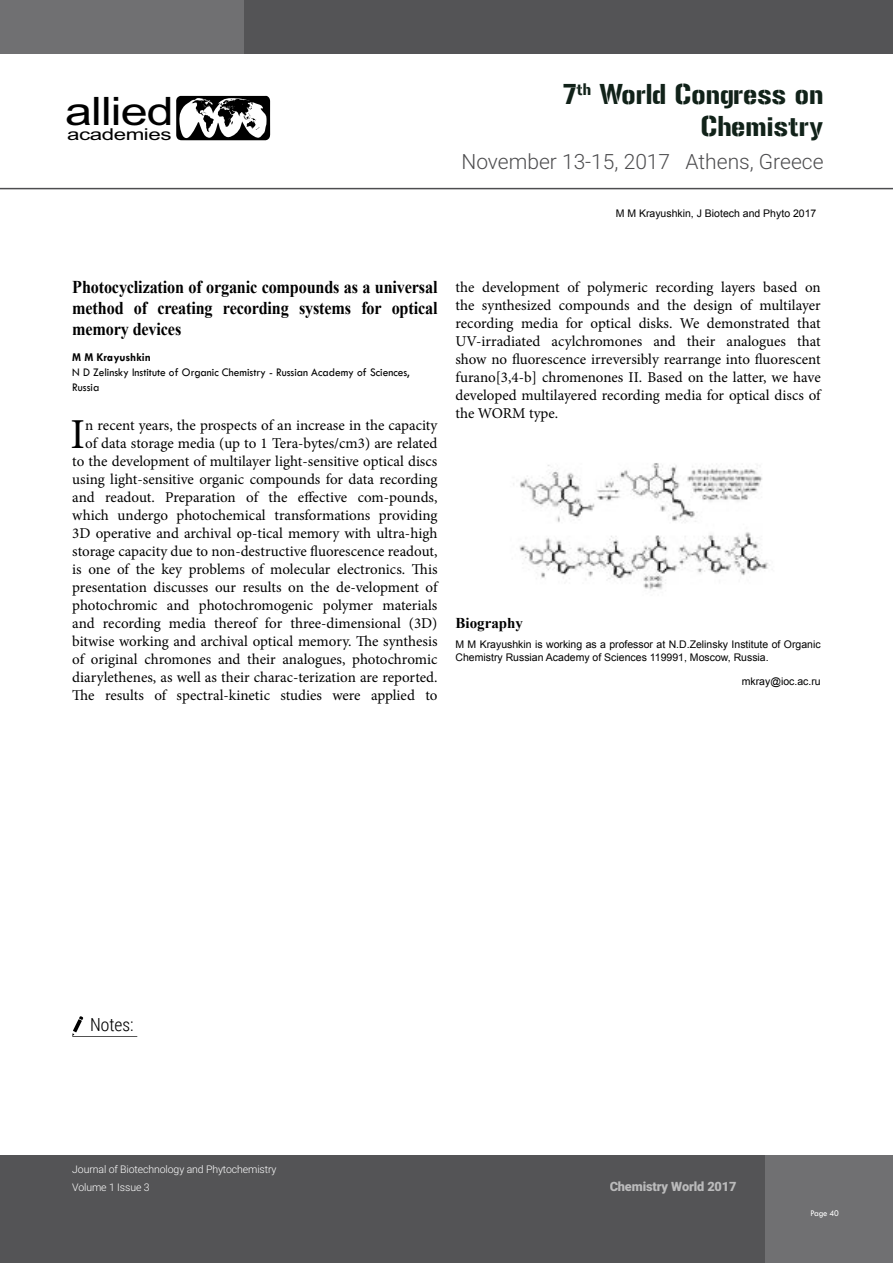
<style>
.page{position:relative;width:893px;height:1263px;background:#fff}
.page>*{position:absolute;margin:0;border:0;box-sizing:border-box;transform-origin:0 0}
.t1{font:42.75px "Minion Pro";color:#000}
.t2{font:39.15px "Arial";letter-spacing:-.02em;color:#000;scale:1.24 1}
.t3{font:28.5px/32.2px "Gunplay";color:#112219;text-align:right}
.t4{font:300 21px "Roboto";color:#4d4d4f}
.t5{font:700 18px/21px "Times New Roman";letter-spacing:-.01em;color:#000;text-align:justify;scale:.9 1}
.t6{font:300 18px "Roboto Condensed";color:#000}
.t7{font:16.35px "Arial";letter-spacing:-.02em;color:#000;scale:1.36 1}
.t8{font:15px/18px "Minion Pro";color:#000;text-align:right}
.t9{font:700 15px "Times New Roman";color:#000}
.t10{font:900 12.75px "Roboto";letter-spacing:-.01em;color:#fff}
.t11{font:12px/15px "Tw Cen";color:#000;scale:.95 1}
.t12{font:700 12px "Tw Cen";color:#000;scale:.95 1}
.t13{font:10.5px/13.5px "Arial";color:#000}
.t14{font:300 10.5px/17.4px "Roboto";letter-spacing:-.01em;color:#fff}
.t15{font:9px "Tw Cen";letter-spacing:-.02em;color:#fff;scale:.95 1}
</style>
<div class="page">
<svg style="left:176px;top:96px;width:94px;height:44px"></svg>
<svg style="left:0;top:1155px;width:893px;height:108px;background:#58585a"></svg>
<svg style="left:0;top:0;width:893px;height:54px;background:#5b5b5d"></svg>
<hr style="left:0;top:188px;width:893px;height:1px;background:#4d4d4f">
<svg style="left:72px;top:1016px;width:65px;height:21px"></svg>
<img style="left:513px;top:463px;width:257px;height:127px">
<h2 class="t2" style="left:65px;top:85px;width:89px">allied</h2>
<p class="t7" style="left:67px;top:123px;width:78px">academies</p>
<h3 class="t3" style="left:563px;top:78px;width:262px">7<sup>th</sup> World Congress on<br>Chemistry</h3>
<h3 class="t4" style="left:461px;top:146px;width:364px">November 13-15, 2017 Athens, Greece</h3>
<p class="t13" style="left:616px;top:207px;width:202px">M M Krayushkin, J Biotech and Phyto 2017</p>
<p class="t5" style="left:72px;top:276px;width:407px">Photocyclization of organic compounds as a universal method of creating recording systems for optical memory devices</p>
<p class="t12" style="left:72px;top:350px;width:84px">M M Krayushkin</p>
<p class="t11" style="left:72px;top:364px;width:356px">N D Zelinsky Institute of Organic Chemistry - Russian Academy of Sciences,<br>Russia</p>
<h1 class="t1" style="left:71px;top:406px;width:16px">I</h1>
<p class="t8" style="left:72px;top:416px;width:367px">n recent years, the prospects of an increase in the capacity of data storage media (up to 1 Tera-bytes/cm3) are related to the development of multilayer light-sensitive optical discs using light-sensitive organic compounds for data recording and readout. Preparation of the effective com-pounds, which undergo photochemical transformations providing 3D operative and archival op-tical memory with ultra-high storage capacity due to non-destructive fluorescence readout, is one of the key problems of molecular electronics. This presentation discusses our results on the de-velopment of photochromic and photochromogenic polymer materials and recording media thereof for three-dimensional (3D) bitwise working and archival optical memory. The synthesis of original chromones and their analogues, photochromic diarylethenes, as well as their charac-terization are reported.<br>The results of spectral-kinetic studies were applied to</p>
<p class="t8" style="left:455px;top:278px;width:367px;text-align:justify">the development of polymeric recording layers based on the synthesized compounds and the design of multilayer recording media for optical disks. We demonstrated that UV-irradiated acylchromones and their analogues that show no fluorescence irreversibly rearrange into fluorescent furano[3,4-b] chromenones II. Based on the latter, we have developed multilayered recording media for optical discs of the WORM type.</p>
<p class="t9" style="left:455px;top:612px;width:69px">Biography</p>
<p class="t13" style="left:455px;top:637px;width:367px">M M Krayushkin is working as a professor at N.D.Zelinsky Institute of Organic<br>Chemistry Russian Academy of Sciences 119991, Moscow, Russia.</p>
<p class="t13" style="left:742px;top:675px;width:80px">mkray@ioc.ac.ru</p>
<p class="t6" style="left:90px;top:1012px;width:45px">Notes:</p>
<p class="t14" style="left:72px;top:1161px;width:206px">Journal of Biotechnology and Phytochemistry<br>Volume 1 Issue 3</p>
<p class="t10" style="left:610px;top:1177px;width:129px">Chemistry World 2017</p>
<p class="t15" style="left:810px;top:1207px;width:32px">Page 40</p>
</div>
